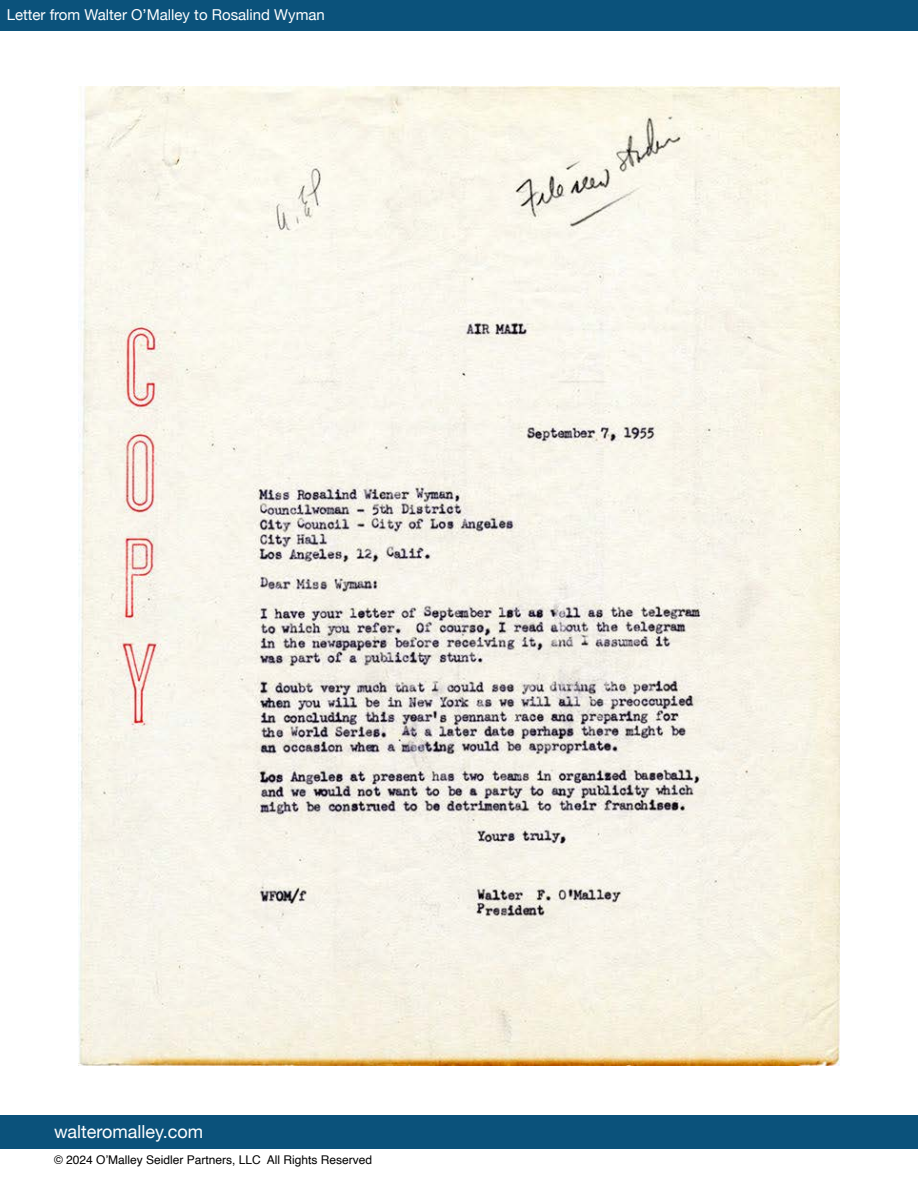
<style>
.page{position:relative;width:918px;height:1188px;background:#fff}
.page>*{position:absolute;margin:0;border:0;box-sizing:border-box;transform-origin:0 0}
.t1{font:18px "Helvetica Neue";color:#fff}
.t2{font:15px "Helvetica Neue";color:#fff}
.t3{font:12px "Helvetica";color:#000}
</style>
<div class="page">
<div style="left:0;top:0;width:918px;height:30px;background:#0b527b"></div>
<div style="left:0;top:1116px;width:918px;height:33px;background:#0b527b"></div>
<img style="left:78px;top:87px;width:762px;height:978px">
<p class="t2" style="left:7px;top:4px;width:320px">Letter from Walter O’Malley to Rosalind Wyman</p>
<h1 class="t1" style="left:54px;top:1118px;width:151px">walteromalley.com</h1>
<p class="t3" style="left:54px;top:1150px;width:320px">© 2024 O’Malley Seidler Partners, LLC All Rights Reserved</p>
</div>
